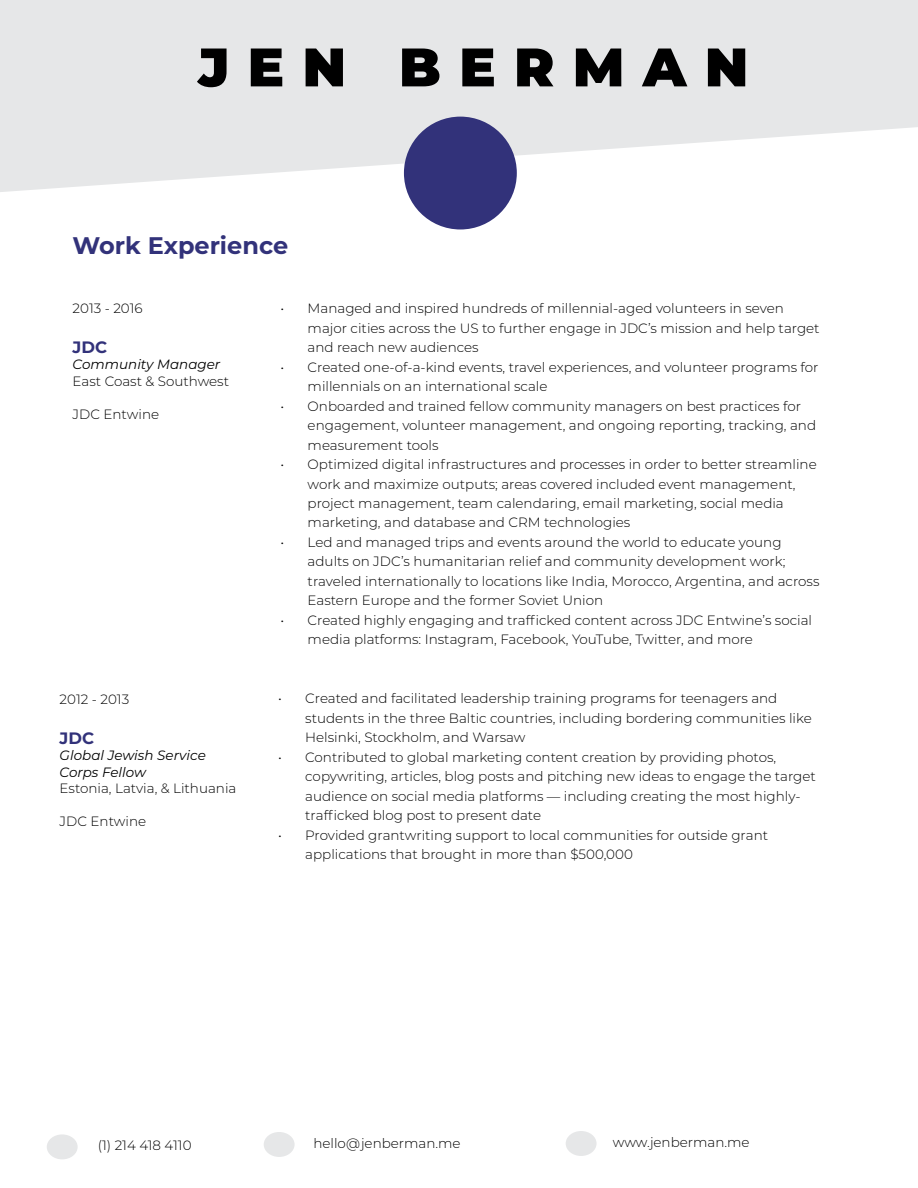
<style>
.page{position:relative;width:918px;height:1188px;background:#fff}
.page>*{position:absolute;margin:0;border:0;box-sizing:border-box;transform-origin:0 0}
.t1{font:900 54.15px "Montserrat";letter-spacing:.34em;color:#000}
.t2{font:700 24px "Montserrat";color:#32327a}
.t3{font:700 16.5px "Montserrat";color:#32327a}
.t4{font:300 13.5px/19.5px "Montserrat";color:#000}
.t5{font:italic 13.5px/16.5px "Montserrat";color:#000}
</style>
<div class="page">
<svg style="left:0;top:0;width:918px;height:192px;fill:#e6e7e8"></svg>
<div style="left:404px;top:117px;width:113px;height:112px;background:#32327a;border-radius:50%"></div>
<div style="left:47px;top:1134px;width:31px;height:25px;background:#e6e7e8;border-radius:50%"></div>
<div style="left:264px;top:1132px;width:31px;height:25px;background:#e6e7e8;border-radius:50%"></div>
<div style="left:566px;top:1131px;width:31px;height:25px;background:#e6e7e8;border-radius:50%"></div>
<h1 class="t1" style="left:198px;top:27px;width:552px">JEN BERMAN</h1>
<h2 class="t2" style="left:73px;top:228px;width:217px">Work Experience</h2>
<p class="t4" style="left:73px;top:298px;width:72px">2013 - 2016</p>
<p class="t3" style="left:73px;top:335px;width:36px">JDC</p>
<p class="t5" style="left:73px;top:356px;width:149px">Community Manager</p>
<p class="t4" style="left:73px;top:371px;width:158px">East Coast &amp; Southwest</p>
<p class="t4" style="left:73px;top:404px;width:88px">JDC Entwine</p>
<p class="t4" style="left:60px;top:689px;width:71px">2012 - 2013</p>
<p class="t3" style="left:60px;top:726px;width:36px">JDC</p>
<p class="t5" style="left:60px;top:747px;width:148px">Global Jewish Service<br>Corps Fellow</p>
<p class="t4" style="left:60px;top:779px;width:178px">Estonia, Latvia, &amp; Lithuania</p>
<p class="t4" style="left:60px;top:812px;width:88px">JDC Entwine</p>
<p class="t4" style="left:308px;top:298px;width:514px;text-indent:-27px">• Managed and inspired hundreds of millennial-aged volunteers in seven major cities across the US to further engage in JDC’s mission and help target and reach new audiences</p>
<p class="t4" style="left:308px;top:357px;width:512px;text-indent:-27px">• Created one-of-a-kind events, travel experiences, and volunteer programs for millennials on an international scale</p>
<p class="t4" style="left:308px;top:396px;width:510px;text-indent:-27px">• Onboarded and trained fellow community managers on best practices for engagement, volunteer management, and ongoing reporting, tracking, and measurement tools</p>
<p class="t4" style="left:308px;top:454px;width:511px;text-indent:-27px">• Optimized digital infrastructures and processes in order to better streamline work and maximize outputs; areas covered included event management, project management, team calendaring, email marketing, social media marketing, and database and CRM technologies</p>
<p class="t4" style="left:308px;top:532px;width:513px;text-indent:-27px">• Led and managed trips and events around the world to educate young adults on JDC’s humanitarian relief and community development work; traveled internationally to locations like India, Morocco, Argentina, and across Eastern Europe and the former Soviet Union</p>
<p class="t4" style="left:308px;top:610px;width:506px;text-indent:-27px">• Created highly engaging and trafficked content across JDC Entwine’s social media platforms: Instagram, Facebook, YouTube, Twitter, and more</p>
<p class="t4" style="left:305px;top:688px;width:508px;text-indent:-27px">• Created and facilitated leadership training programs for teenagers and students in the three Baltic countries, including bordering communities like<br>Helsinki, Stockholm, and Warsaw</p>
<p class="t4" style="left:305px;top:747px;width:512px;text-indent:-27px">• Contributed to global marketing content creation by providing photos, copywriting, articles, blog posts and pitching new ideas to engage the target audience on social media platforms — including creating the most highly&shy;trafficked blog post to present date</p>
<p class="t4" style="left:305px;top:825px;width:464px;text-indent:-27px">• Provided grantwriting support to local communities for outside grant applications that brought in more than $500,000</p>
<p class="t4" style="left:98px;top:1135px;width:95px">(1) 214 418 4110</p>
<p class="t4" style="left:313px;top:1133px;width:149px">hello@jenberman.me</p>
<p class="t4" style="left:613px;top:1132px;width:138px">www.jenberman.me</p>
</div>
